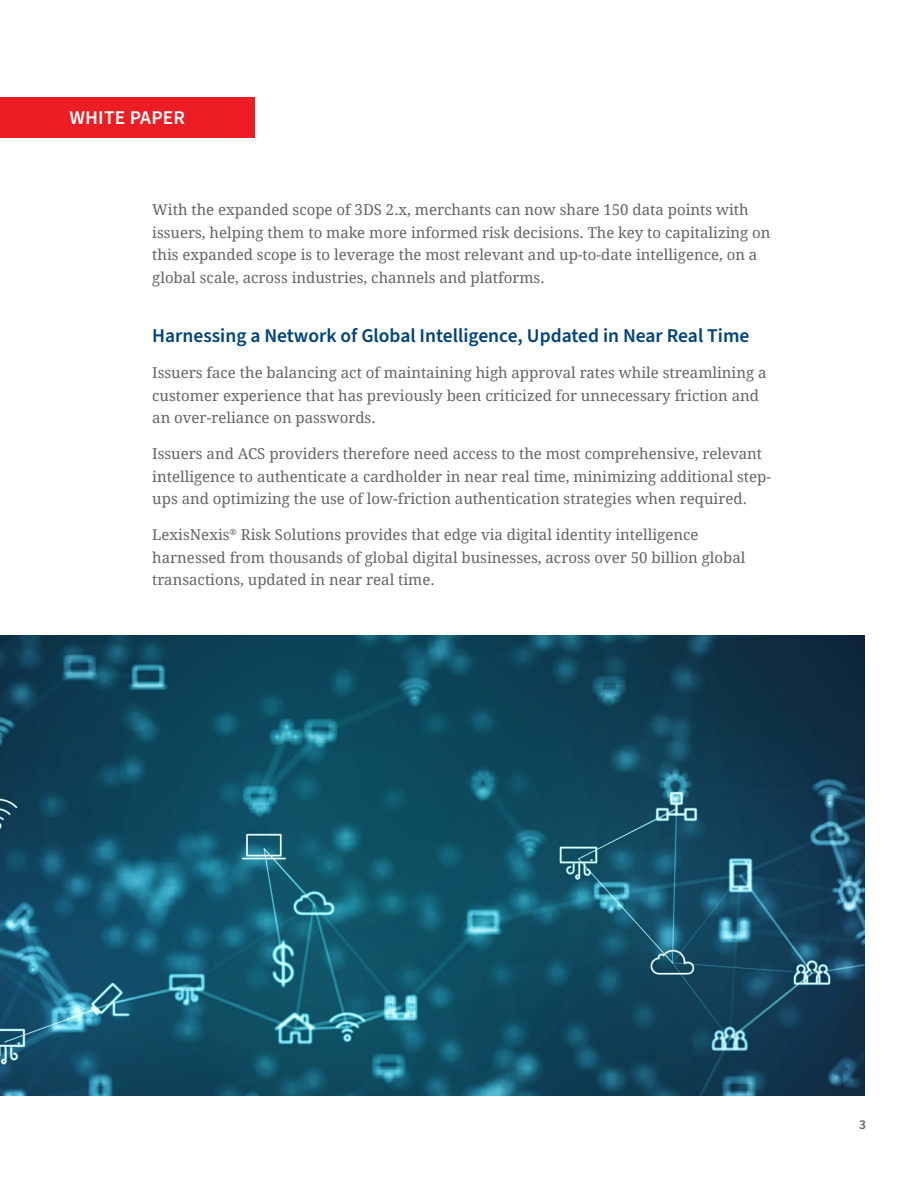
<style>
.page{position:relative;width:918px;height:1188px;background:#fff}
.page>*{position:absolute;margin:0;border:0;box-sizing:border-box;transform-origin:0 0}
.t1{font:600 19.5px "Source Sans Pro";color:#00437b}
.t2{font:600 19.5px "Source Sans Pro";letter-spacing:.01em;color:#fff}
.t3{font:15px/22.5px "Droid Serif";color:#636466}
.t4{font:600 13.5px "Source Sans Pro";color:#636466}
</style>
<div class="page">
<img style="left:0;top:635px;width:864px;height:460px">
<div style="left:0;top:97px;width:255px;height:41px;background:#ed1d24"></div>
<h1 class="t2" style="left:69px;top:105px;width:117px">WHITE PAPER</h1>
<p class="t3" style="left:152px;top:198px;width:620px">With the expanded scope of 3DS 2.x, merchants can now share 150 data points with issuers, helping them to make more informed risk decisions. The key to capitalizing on this expanded scope is to leverage the most relevant and up-to-date intelligence, on a global scale, across industries, channels and platforms.</p>
<h1 class="t1" style="left:152px;top:323px;width:599px">Harnessing a Network of Global Intelligence, Updated in Near Real Time</h1>
<p class="t3" style="left:152px;top:361px;width:616px">Issuers face the balancing act of maintaining high approval rates while streamlining a customer experience that has previously been criticized for unnecessary friction and an over-reliance on passwords.</p>
<p class="t3" style="left:152px;top:442px;width:620px">Issuers and ACS providers therefore need access to the most comprehensive, relevant intelligence to authenticate a cardholder in near real time, minimizing additional step&shy;ups and optimizing the use of low-friction authentication strategies when required.</p>
<p class="t3" style="left:152px;top:523px;width:595px">LexisNexis<sup>®</sup> Risk Solutions provides that edge via digital identity intelligence harnessed from thousands of global digital businesses, across over 50 billion global transactions, updated in near real time.</p>
<p class="t4" style="left:859px;top:1116px;width:8px">3</p>
</div>
